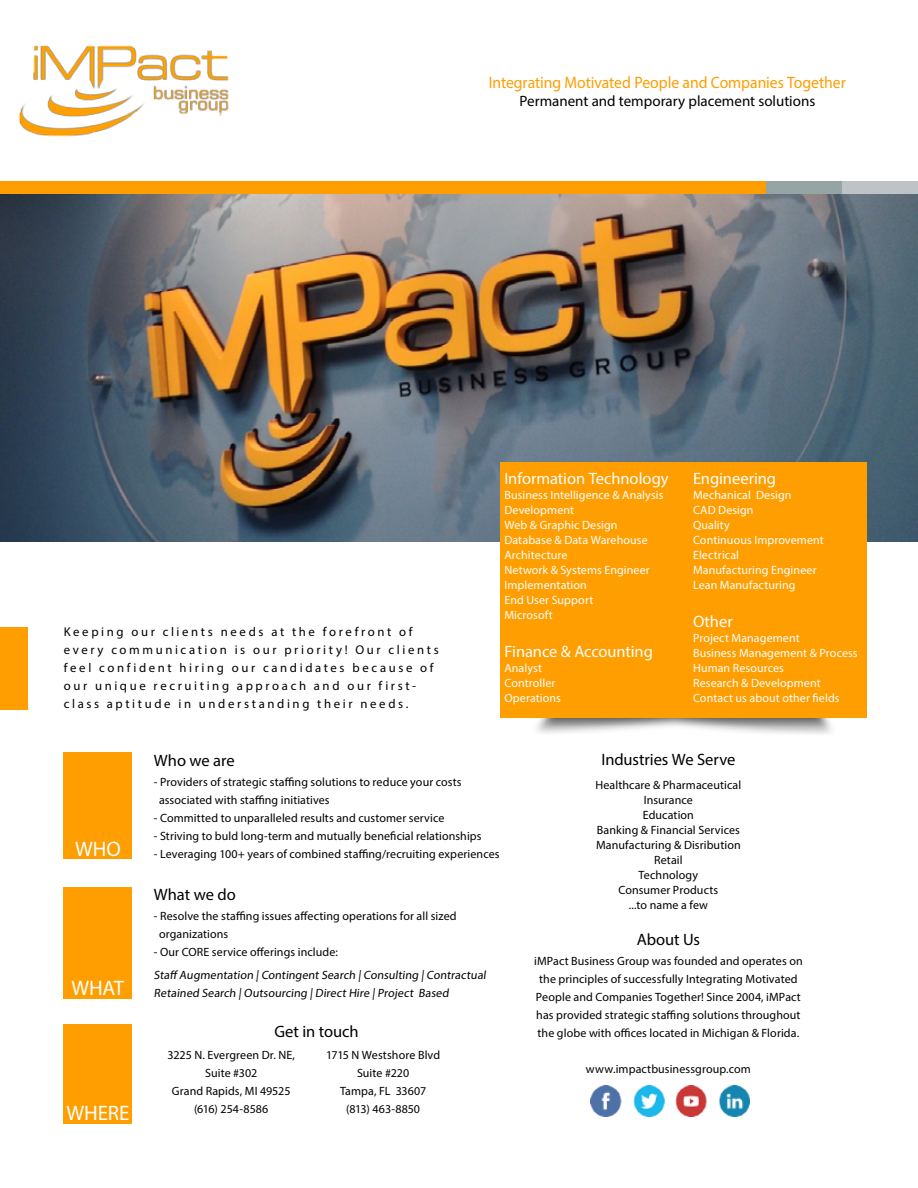
<style>
.page{position:relative;width:918px;height:1188px;background:#fff}
.page>*{position:absolute;margin:0;border:0;box-sizing:border-box;transform-origin:0 0}
.t1{font:21px "Myriad Pro";letter-spacing:-.005em;color:#fff}
.t2{font:16.5px "Myriad Pro";letter-spacing:-.005em;color:#fff}
.t3{font:16.5px "Myriad Pro";letter-spacing:-.005em;color:#000}
.t4{font:16.5px "Myriad Pro";letter-spacing:-.005em;color:#fe9e00;scale:.95 1}
.t5{font:15px "Myriad Pro";color:#000}
.t6{font:12.75px/18px "Myriad Pro";letter-spacing:.205em;color:#000}
.t7{font:12px/18px "Myriad Pro";letter-spacing:.01em;color:#000}
.t8{font:12px/15px "Myriad Pro";letter-spacing:.01em;color:#fff}
</style>
<div class="page">
<img style="left:0;top:194px;width:918px;height:348px">
<img style="left:537px;top:718px;width:295px;height:16px">
<div style="left:842px;top:181px;width:76px;height:13px;background:#bdc3c7"></div>
<div style="left:765px;top:181px;width:77px;height:13px;background:#95a5a5"></div>
<div style="left:0;top:181px;width:765px;height:13px;background:#fe9e00"></div>
<div style="left:500px;top:463px;width:367px;height:255px;background:#fe9e00"></div>
<div style="left:64px;top:752px;width:68px;height:107px;background:#fe9e00"></div>
<div style="left:64px;top:1024px;width:68px;height:100px;background:#fe9e00"></div>
<div style="left:64px;top:887px;width:68px;height:112px;background:#fe9e00"></div>
<img style="left:19px;top:45px;width:210px;height:92px">
<div style="left:0;top:627px;width:28px;height:83px;background:#fe9e00"></div>
<img style="left:591px;top:1086px;width:158px;height:31px">
<h2 class="t4" style="left:489px;top:72px;width:377px">Integrating Motivated People and Companies Together</h2>
<p class="t5" style="left:519px;top:92px;width:297px">Permanent and temporary placement solutions</p>
<p class="t6" style="left:64px;top:623px;width:376px">Keeping our clients needs at the forefront of every communication is our priority! Our clients feel confident hiring our candidates because of our unique recruiting approach and our first&shy;class aptitude in understanding their needs.</p>
<h2 class="t2" style="left:504px;top:468px;width:166px">Information Technology</h2>
<p class="t8" style="left:504px;top:487px;width:160px">Business Intelligence &amp; Analysis<br>Development<br>Web &amp; Graphic Design<br>Database &amp; Data Warehouse<br>Architecture<br>Network &amp; Systems Engineer<br>Implementation<br>End User Support<br>Microsoft</p>
<h2 class="t2" style="left:504px;top:642px;width:150px">Finance &amp; Accounting</h2>
<p class="t8" style="left:504px;top:661px;width:58px">Analyst<br>Controller<br>Operations</p>
<h2 class="t2" style="left:693px;top:468px;width:85px">Engineering</h2>
<p class="t8" style="left:693px;top:487px;width:132px">Mechanical Design<br>CAD Design<br>Quality<br>Continuous Improvement<br>Electrical<br>Manufacturing Engineer<br>Lean Manufacturing</p>
<h2 class="t2" style="left:693px;top:612px;width:41px">Other</h2>
<p class="t8" style="left:693px;top:631px;width:166px">Project Management<br>Business Management &amp; Process<br>Human Resources<br>Research &amp; Development<br>Contact us about other fields</p>
<h1 class="t1" style="left:75px;top:836px;width:47px">WHO</h1>
<h1 class="t1" style="left:72px;top:975px;width:54px">WHAT</h1>
<h1 class="t1" style="left:67px;top:1100px;width:64px">WHERE</h1>
<h2 class="t3" style="left:154px;top:750px;width:82px">Who we are</h2>
<p class="t7" style="left:159px;top:773px;width:304px;text-indent:-5px">- Providers of strategic staffing solutions to reduce your costs associated with staffing initiatives</p>
<p class="t7" style="left:154px;top:809px;width:292px">- Committed to unparalleled results and customer service</p>
<p class="t7" style="left:154px;top:827px;width:329px">- Striving to buld long-term and mutually beneficial relationships</p>
<p class="t7" style="left:154px;top:845px;width:347px">- Leveraging 100+ years of combined staffing/recruiting experiences</p>
<h2 class="t3" style="left:154px;top:885px;width:83px">What we do</h2>
<p class="t7" style="left:159px;top:907px;width:299px;text-indent:-5px">- Resolve the staffing issues affecting operations for all sized organizations</p>
<p class="t7" style="left:154px;top:941px;width:335px;line-height:22.2px">- Our CORE service offerings include:<br>Staff Augmentation | Contingent Search | Consulting | Contractual</p>
<p class="t7" style="left:154px;top:983px;width:298px">Retained Search | Outsourcing | Direct Hire | Project Based</p>
<h2 class="t3" style="left:274px;top:1022px;width:86px">Get in touch</h2>
<p class="t7" style="left:167px;top:1046px;width:129px;text-align:center">3225 N. Evergreen Dr. NE,<br>Suite #302<br>Grand Rapids, MI 49525 (616) 254-8586</p>
<p class="t7" style="left:326px;top:1046px;width:116px;text-align:center">1715 N Westshore Blvd<br>Suite #220<br>Tampa, FL 33607<br>(813) 463-8850</p>
<h2 class="t3" style="left:601px;top:749px;width:135px">Industries We Serve</h2>
<p class="t7" style="left:596px;top:777px;width:147px;line-height:15px;text-align:center">Healthcare &amp; Pharmaceutical<br>Insurance<br>Education<br>Banking &amp; Financial Services<br>Manufacturing &amp; Disribution<br>Retail<br>Technology<br>Consumer Products<br>...to name a few</p>
<h2 class="t3" style="left:637px;top:929px;width:65px">About Us</h2>
<p class="t7" style="left:534px;top:951px;width:270px">iMPact Business Group was founded and operates on the principles of successfully Integrating Motivated People and Companies Together! Since 2004, iMPact has provided strategic staffing solutions throughout the globe with offices located in Michigan &amp; Florida.</p>
<p class="t7" style="left:586px;top:1059px;width:166px">www.impactbusinessgroup.com</p>
</div>
